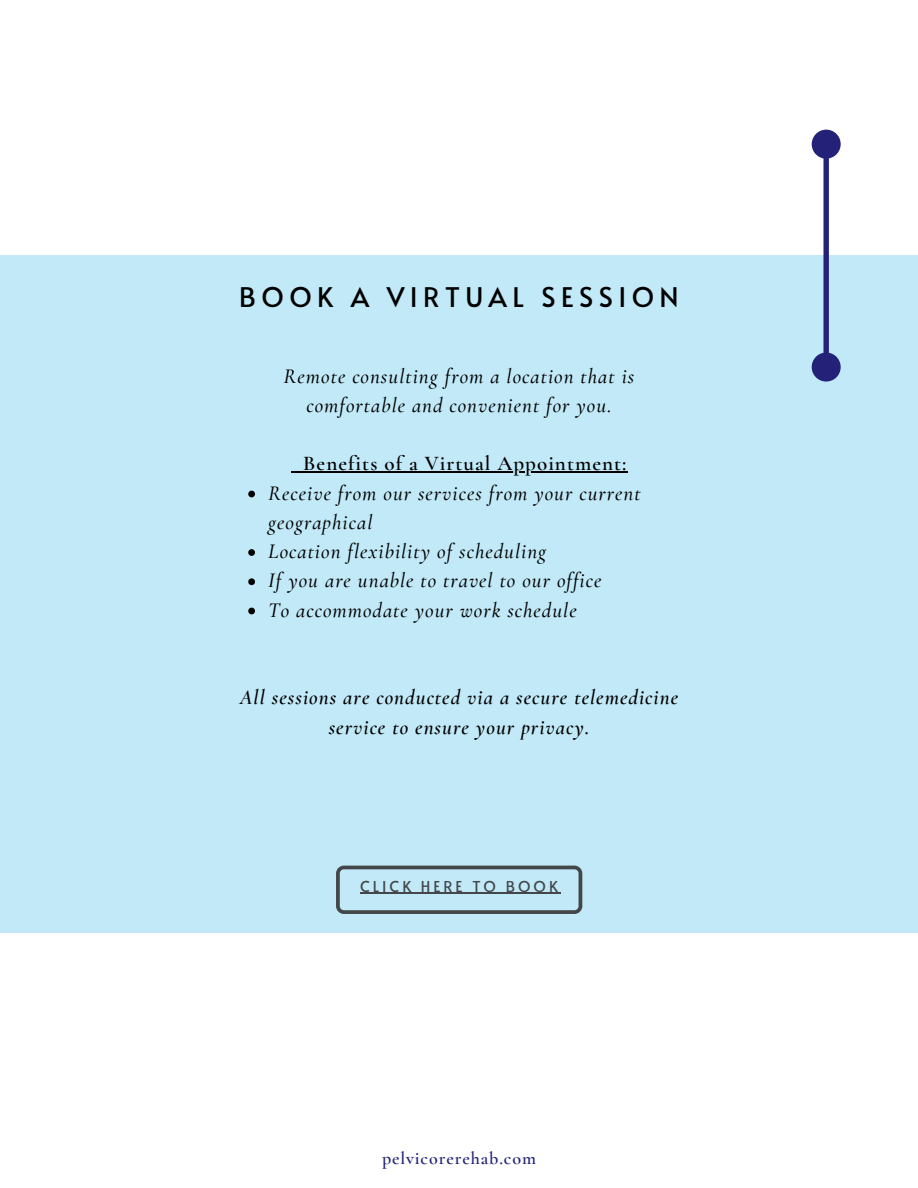
<style>
.page{position:relative;width:918px;height:1188px;background:#fff}
.page>*{position:absolute;margin:0;border:0;box-sizing:border-box;transform-origin:0 0}
.t1{font:27px "Alata";letter-spacing:.2em;color:#000}
.t2{font:italic 500 21px/29.2px "Cormorant Garamond";letter-spacing:.05em;color:#000}
.t3{font:italic 600 21px/29.2px "Cormorant Garamond";letter-spacing:.05em;color:#000;text-align:center}
.t4{font:600 21px "Cormorant Garamond";letter-spacing:.05em;color:#000}
.t5{font:600 18px "Cormorant Garamond";letter-spacing:.05em;color:#232278}
.t6{font:15px "Alata";letter-spacing:.2em;color:#434749}
</style>
<div class="page">
<div style="left:0;top:255px;width:918px;height:678px;background:#c1e9f8"></div>
<svg style="left:248px;top:491px;width:7px;height:6px"></svg>
<svg style="left:248px;top:549px;width:7px;height:7px"></svg>
<svg style="left:248px;top:578px;width:7px;height:7px"></svg>
<svg style="left:248px;top:608px;width:7px;height:6px"></svg>
<svg style="left:291px;top:472px;width:12px;height:1px"></svg>
<hr style="left:303px;top:472px;width:325px;height:1px;background:#000">
<svg style="left:336px;top:866px;width:246px;height:48px"></svg>
<hr style="left:360px;top:893px;width:201px;height:1px;background:#434749">
<svg style="left:812px;top:130px;width:29px;height:252px"></svg>
<p class="t1" style="left:239px;top:277px;width:441px">BOOK A VIRTUAL SESSION</p>
<p class="t2" style="left:284px;top:361px;width:352px;text-align:center">Remote consulting from a location that is comfortable and convenient for you.</p>
<p class="t4" style="left:303px;top:451px;width:325px">Benefits of a Virtual Appointment:</p>
<p class="t2" style="left:268px;top:478px;width:374px">Receive from our services from your current geographical<br>Location flexibility of scheduling<br>If you are unable to travel to our office<br>To accommodate your work schedule</p>
<p class="t3" style="left:240px;top:683px;width:440px">All sessions are conducted via a secure telemedicine service to ensure your privacy.</p>
<p class="t6" style="left:360px;top:875px;width:199px">CLICK HERE TO BOOK</p>
<p class="t5" style="left:382px;top:1147px;width:155px">pelvicorerehab.com</p>
</div>
